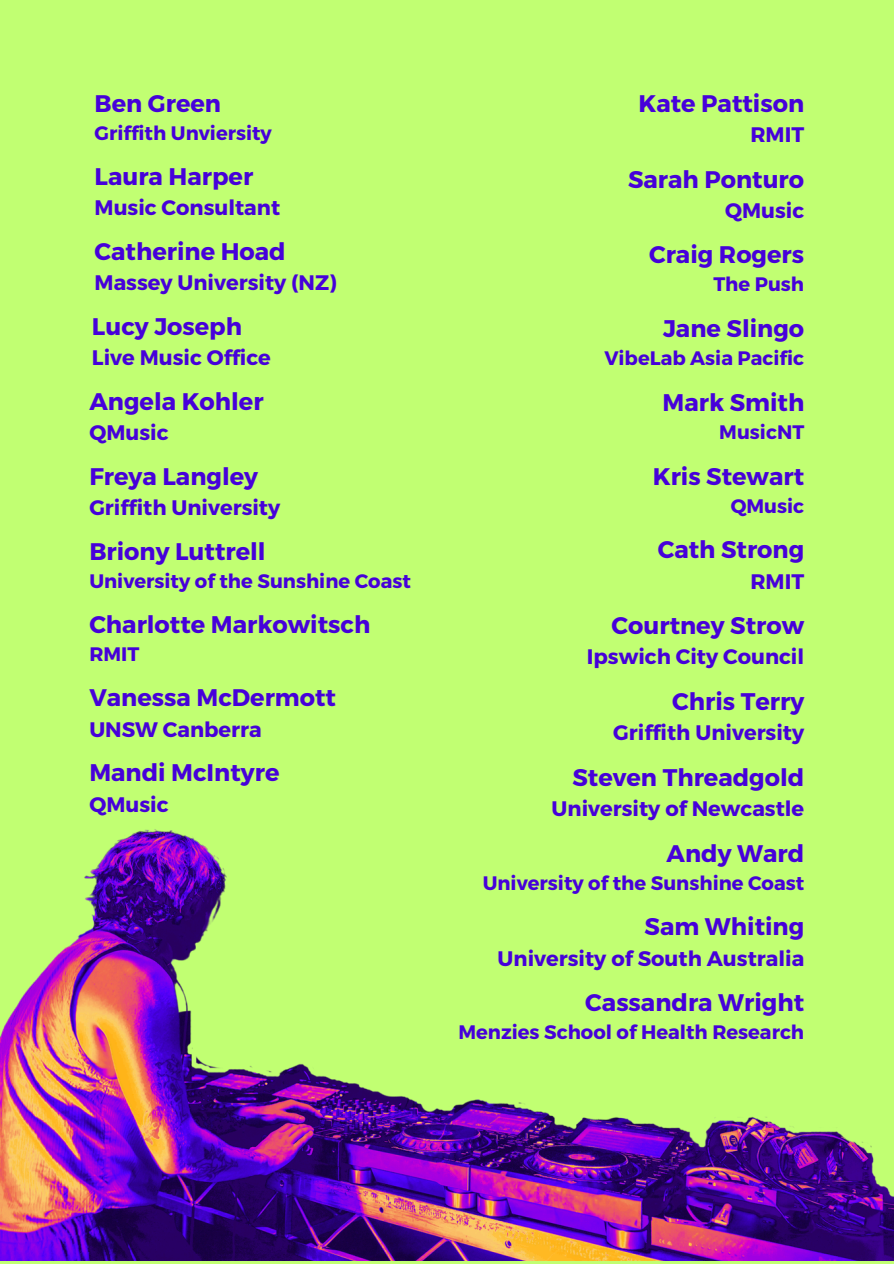
<style>
.page{position:relative;width:894px;height:1264px;background:#fff}
.page>*{position:absolute;margin:0;border:0;box-sizing:border-box;transform-origin:0 0}
.t1{font:700 24px "Montserrat";color:#4600da}
.t2{font:700 21px "Montserrat";color:#4600da}
.t3{font:700 19.5px "Montserrat";color:#4600da}
</style>
<div class="page">
<div style="left:0;top:0;width:893px;height:1263px;background:#c1ff72"></div>
<img style="left:0;top:829px;width:893px;height:431px">
<h1 class="t1" style="left:95px;top:87px;width:128px">Ben Green</h1>
<h1 class="t3" style="left:95px;top:120px;width:179px">Griffith Unviersity</h1>
<p class="t1" style="left:95px;top:160px;width:160px">Laura Harper</p>
<p class="t2" style="left:95px;top:194px;width:187px">Music Consultant</p>
<p class="t1" style="left:95px;top:236px;width:193px">Catherine Hoad</p>
<p class="t2" style="left:95px;top:269px;width:243px">Massey University (NZ)</p>
<p class="t1" style="left:92px;top:311px;width:151px">Lucy Joseph</p>
<h1 class="t2" style="left:92px;top:344px;width:180px">Live Music Office</h1>
<p class="t1" style="left:89px;top:386px;width:176px">Angela Kohler</p>
<p class="t2" style="left:89px;top:419px;width:81px">QMusic</p>
<p class="t1" style="left:89px;top:461px;width:170px">Freya Langley</p>
<p class="t2" style="left:89px;top:494px;width:192px">Griffith University</p>
<p class="t1" style="left:89px;top:536px;width:178px">Briony Luttrell</p>
<h1 class="t3" style="left:89px;top:568px;width:323px">University of the Sunshine Coast</h1>
<p class="t1" style="left:89px;top:609px;width:282px">Charlotte Markowitsch</p>
<p class="t3" style="left:89px;top:641px;width:51px">RMIT</p>
<p class="t1" style="left:89px;top:682px;width:248px">Vanessa McDermott</p>
<p class="t2" style="left:89px;top:715px;width:174px">UNSW Canberra</p>
<h1 class="t1" style="left:89px;top:757px;width:192px">Mandi McIntyre</h1>
<h1 class="t2" style="left:89px;top:790px;width:81px">QMusic</h1>
<p class="t1" style="left:638px;top:87px;width:167px">Kate Pattison</p>
<p class="t2" style="left:750px;top:121px;width:55px">RMIT</p>
<p class="t1" style="left:628px;top:163px;width:177px">Sarah Ponturo</p>
<p class="t2" style="left:724px;top:197px;width:81px">QMusic</p>
<h1 class="t1" style="left:649px;top:239px;width:156px">Craig Rogers</h1>
<h1 class="t3" style="left:713px;top:272px;width:92px">The Push</h1>
<p class="t1" style="left:663px;top:313px;width:142px">Jane Slingo</p>
<p class="t3" style="left:604px;top:345px;width:201px">VibeLab Asia Pacific</p>
<h1 class="t1" style="left:662px;top:386px;width:143px">Mark Smith</h1>
<h1 class="t3" style="left:719px;top:419px;width:86px">MusicNT</h1>
<p class="t1" style="left:652px;top:460px;width:153px">Kris Stewart</p>
<p class="t3" style="left:730px;top:493px;width:75px">QMusic</p>
<p class="t1" style="left:657px;top:534px;width:148px">Cath Strong</p>
<p class="t2" style="left:750px;top:567px;width:55px">RMIT</p>
<h1 class="t1" style="left:611px;top:610px;width:194px">Courtney Strow</h1>
<h1 class="t2" style="left:586px;top:643px;width:219px">Ipswich City Council</h1>
<h1 class="t1" style="left:672px;top:685px;width:133px">Chris Terry</h1>
<p class="t2" style="left:613px;top:719px;width:192px">Griffith University</p>
<p class="t1" style="left:572px;top:761px;width:233px">Steven Threadgold</p>
<p class="t2" style="left:551px;top:795px;width:254px">University of Newcastle</p>
<p class="t1" style="left:666px;top:837px;width:139px">Andy Ward</p>
<p class="t3" style="left:482px;top:870px;width:323px">University of the Sunshine Coast</p>
<p class="t1" style="left:644px;top:911px;width:161px">Sam Whiting</p>
<p class="t2" style="left:497px;top:944px;width:308px">University of South Australia</p>
<p class="t1" style="left:585px;top:986px;width:220px">Cassandra Wright</p>
<p class="t3" style="left:458px;top:1019px;width:347px">Menzies School of Health Research</p>
</div>
